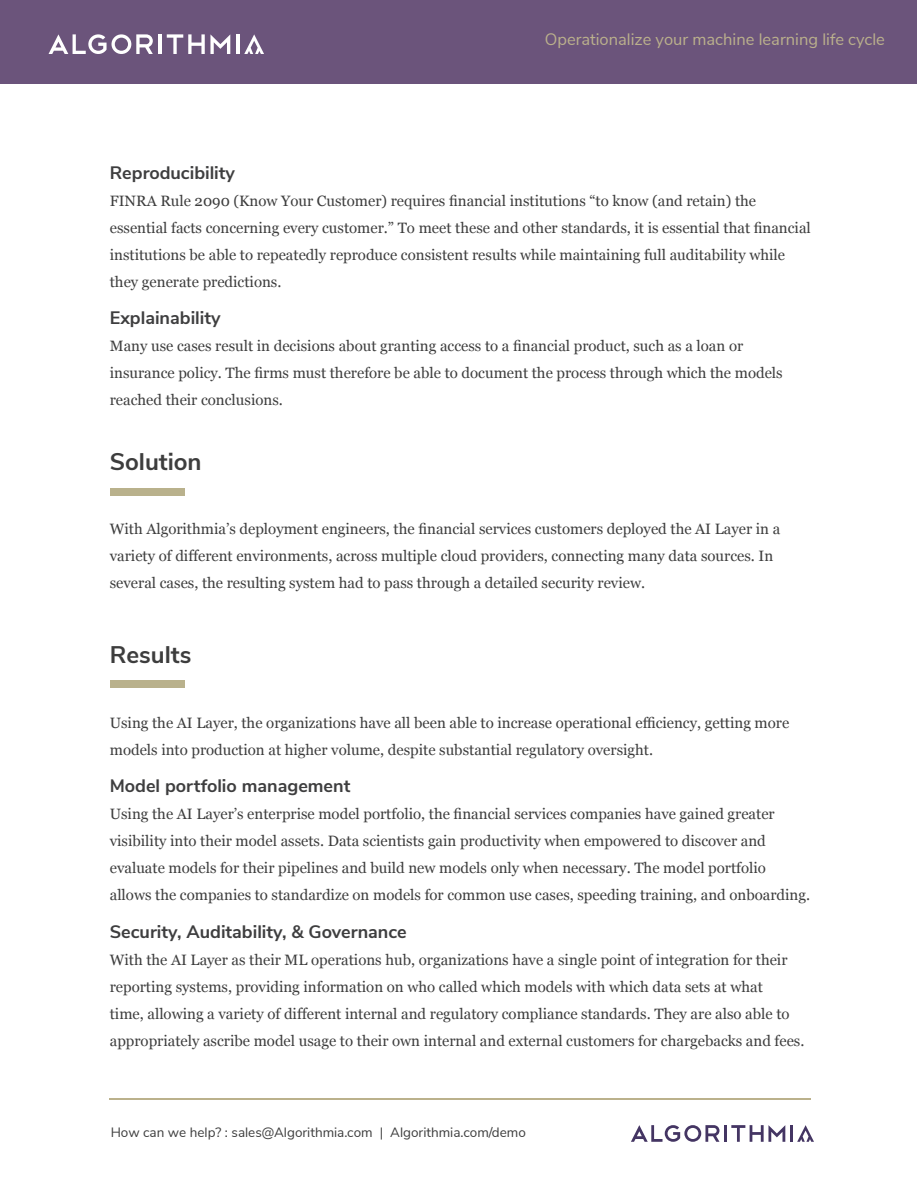
<style>
.page{position:relative;width:918px;height:1188px;background:#fff}
.page>*{position:absolute;margin:0;border:0;box-sizing:border-box;transform-origin:0 0}
.t1{font:700 24px "Nunito Sans";color:#3d3d3d}
.t2{font:700 18px "Nunito Sans";color:#3e3e3f}
.t3{font:16.5px "Nunito Sans";color:#bbb18c}
.t4{font:15px/27px "Georgia";color:#3d3d3d}
.t5{font:13.5px "Nunito Sans";color:#3d3d3d}
</style>
<div class="page">
<div style="left:1px;top:0;width:916px;height:84px;background:#6b547b"></div>
<div style="left:110px;top:488px;width:75px;height:7px;background:#b9b18c"></div>
<div style="left:110px;top:680px;width:75px;height:8px;background:#b9b18c"></div>
<hr style="left:110px;top:1098px;width:701px;height:2px;background:#bbb18c">
<svg style="left:244px;top:34px;width:20px;height:20px"></svg>
<hr style="left:236px;top:34px;width:3px;height:20px;background:#fff">
<svg style="left:167px;top:34px;width:63px;height:20px"></svg>
<hr style="left:159px;top:34px;width:3px;height:20px;background:#fff">
<svg style="left:49px;top:34px;width:104px;height:20px"></svg>
<svg style="left:797px;top:1125px;width:17px;height:17px"></svg>
<hr style="left:790px;top:1125px;width:3px;height:17px;background:#443563">
<svg style="left:731px;top:1125px;width:54px;height:17px"></svg>
<hr style="left:724px;top:1125px;width:3px;height:17px;background:#443563">
<svg style="left:631px;top:1125px;width:88px;height:17px"></svg>
<p class="t3" style="left:545px;top:27px;width:342px">Operationalize your machine learning life cycle</p>
<p class="t2" style="left:110px;top:159px;width:127px">Reproducibility</p>
<p class="t4" style="left:110px;top:186px;width:703px">FINRA Rule 2090 (Know Your Customer) requires financial institutions “to know (and retain) the essential facts concerning every customer.” To meet these and other standards, it is essential that financial institutions be able to repeatedly reproduce consistent results while maintaining full auditability while they generate predictions.</p>
<p class="t2" style="left:110px;top:305px;width:112px">Explainability</p>
<p class="t4" style="left:110px;top:332px;width:674px">Many use cases result in decisions about granting access to a financial product, such as a loan or insurance policy. The firms must therefore be able to document the process through which the models reached their conclusions.</p>
<p class="t1" style="left:110px;top:444px;width:93px">Solution</p>
<p class="t4" style="left:110px;top:515px;width:672px">With Algorithmia’s deployment engineers, the financial services customers deployed the AI Layer in a variety of different environments, across multiple cloud providers, connecting many data sources. In several cases, the resulting system had to pass through a detailed security review.</p>
<p class="t1" style="left:110px;top:637px;width:83px">Results</p>
<p class="t4" style="left:110px;top:708px;width:681px">Using the AI Layer, the organizations have all been able to increase operational efficiency, getting more models into production at higher volume, despite substantial regulatory oversight.</p>
<p class="t2" style="left:110px;top:773px;width:242px">Model portfolio management</p>
<p class="t4" style="left:110px;top:800px;width:702px">Using the AI Layer’s enterprise model portfolio, the financial services companies have gained greater visibility into their model assets. Data scientists gain productivity when empowered to discover and evaluate models for their pipelines and build new models only when necessary. The model portfolio allows the companies to standardize on models for common use cases, speeding training, and onboarding.</p>
<p class="t2" style="left:110px;top:918px;width:299px">Security, Auditability, &amp; Governance</p>
<p class="t4" style="left:110px;top:945px;width:696px">With the AI Layer as their ML operations hub, organizations have a single point of integration for their reporting systems, providing information on who called which models with which data sets at what<br>time, allowing a variety of different internal and regulatory compliance standards. They are also able to appropriately ascribe model usage to their own internal and external customers for chargebacks and fees.</p>
<p class="t5" style="left:111px;top:1122px;width:417px">How can we help? : sales@Algorithmia.com | Algorithmia.com/demo</p>
</div>
